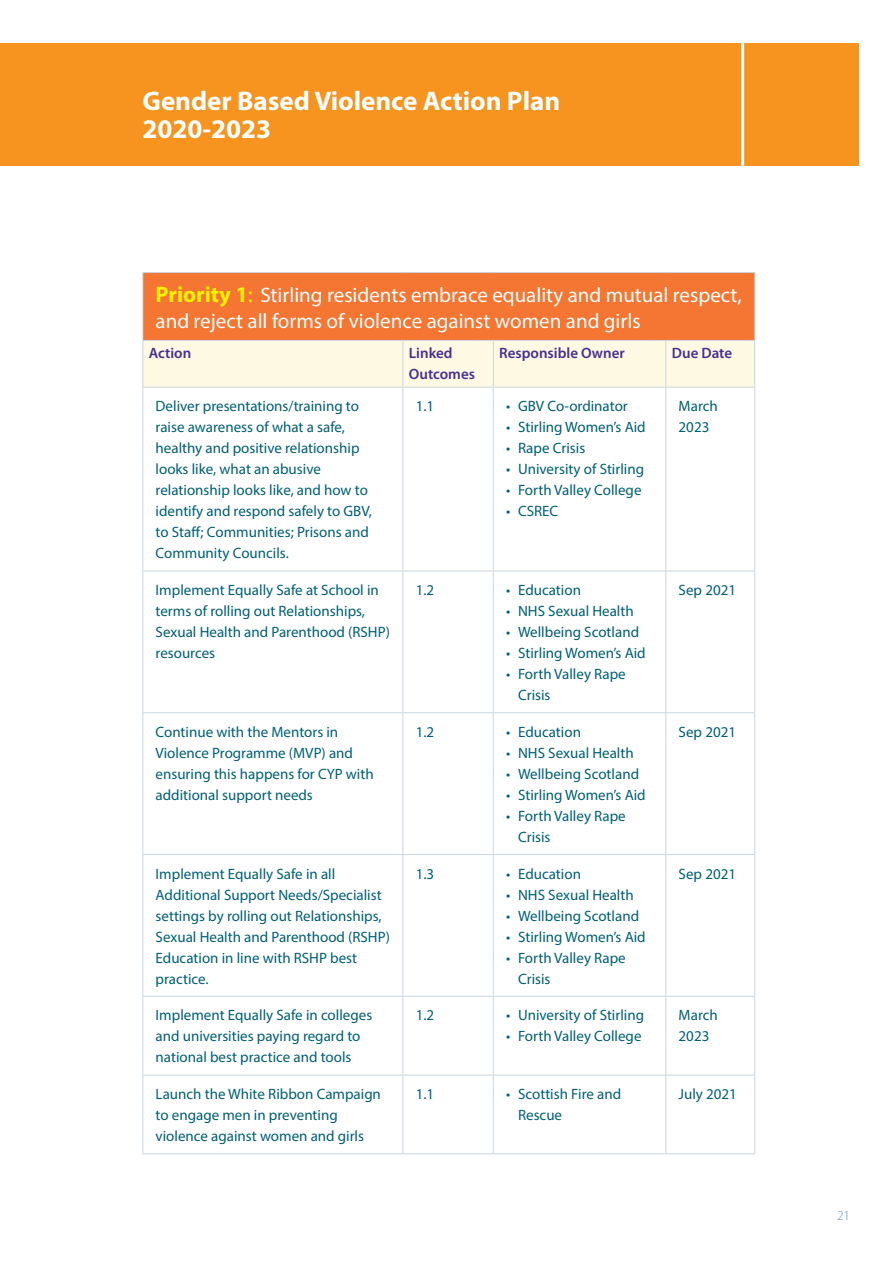
<style>
.page{position:relative;width:893px;height:1263px;background:#fff}
.page>*{position:absolute;margin:0;border:0;box-sizing:border-box;transform-origin:0 0}
.t1{font:700 27px/28.5px "Myriad Pro";color:#fff}
.t2{font:21px/25.5px "Myriad Pro";color:#fff}
.t3{font:15px/21px "Myriad Pro";color:#005f75}
.t4{font:600 15px/21px "Myriad Pro";color:#472f92}
.t5{font:300 13.5px "Myriad Pro";color:#6d92a7}
.s1{font-weight:700;font-size:22.5px;color:#fff200}
.s2{font-size:22.5px;color:#fff200}
</style>
<div class="page">
<div style="left:0;top:43px;width:859px;height:128px;background:#f7941f"></div>
<hr style="left:741px;top:10px;width:3px;height:178px;background:#fff">
<div style="left:0;top:166px;width:893px;height:32px;background:#fff"></div>
<div style="left:143px;top:273px;width:612px;height:67px;background:#f47632"></div>
<div style="left:143px;top:341px;width:611px;height:46px;background:#fef9e3"></div>
<hr style="left:142px;top:272px;width:261px;height:1px;background:#cad5de">
<hr style="left:142px;top:273px;width:1px;height:67px;background:#cad5de">
<hr style="left:403px;top:272px;width:90px;height:1px;background:#cad5de">
<hr style="left:493px;top:272px;width:173px;height:1px;background:#cad5de">
<hr style="left:666px;top:272px;width:89px;height:1px;background:#cad5de">
<hr style="left:754px;top:273px;width:1px;height:67px;background:#cad5de">
<hr style="left:142px;top:340px;width:261px;height:1px;background:#cad5de">
<hr style="left:142px;top:341px;width:1px;height:46px;background:#cad5de">
<hr style="left:403px;top:340px;width:90px;height:1px;background:#cad5de">
<hr style="left:402px;top:341px;width:1px;height:46px;background:#cad5de">
<hr style="left:493px;top:340px;width:173px;height:1px;background:#cad5de">
<hr style="left:493px;top:341px;width:1px;height:46px;background:#cad5de">
<hr style="left:666px;top:340px;width:89px;height:1px;background:#cad5de">
<hr style="left:665px;top:341px;width:1px;height:46px;background:#cad5de">
<hr style="left:754px;top:341px;width:1px;height:46px;background:#cad5de">
<hr style="left:142px;top:387px;width:261px;height:1px;background:#cad5de">
<hr style="left:142px;top:388px;width:1px;height:183px;background:#cad5de">
<hr style="left:403px;top:387px;width:90px;height:1px;background:#cad5de">
<hr style="left:402px;top:388px;width:1px;height:183px;background:#cad5de">
<hr style="left:493px;top:387px;width:173px;height:1px;background:#cad5de">
<hr style="left:493px;top:388px;width:1px;height:183px;background:#cad5de">
<hr style="left:666px;top:387px;width:89px;height:1px;background:#cad5de">
<hr style="left:665px;top:388px;width:1px;height:183px;background:#cad5de">
<hr style="left:754px;top:388px;width:1px;height:183px;background:#cad5de">
<hr style="left:142px;top:571px;width:261px;height:1px;background:#cad5de">
<hr style="left:142px;top:571px;width:1px;height:141px;background:#cad5de">
<hr style="left:403px;top:571px;width:90px;height:1px;background:#cad5de">
<hr style="left:402px;top:571px;width:1px;height:141px;background:#cad5de">
<hr style="left:493px;top:571px;width:173px;height:1px;background:#cad5de">
<hr style="left:493px;top:571px;width:1px;height:141px;background:#cad5de">
<hr style="left:666px;top:571px;width:89px;height:1px;background:#cad5de">
<hr style="left:665px;top:571px;width:1px;height:141px;background:#cad5de">
<hr style="left:754px;top:571px;width:1px;height:141px;background:#cad5de">
<hr style="left:142px;top:712px;width:261px;height:1px;background:#cad5de">
<hr style="left:142px;top:713px;width:1px;height:141px;background:#cad5de">
<hr style="left:403px;top:712px;width:90px;height:1px;background:#cad5de">
<hr style="left:402px;top:713px;width:1px;height:141px;background:#cad5de">
<hr style="left:493px;top:712px;width:173px;height:1px;background:#cad5de">
<hr style="left:493px;top:713px;width:1px;height:141px;background:#cad5de">
<hr style="left:666px;top:712px;width:89px;height:1px;background:#cad5de">
<hr style="left:665px;top:713px;width:1px;height:141px;background:#cad5de">
<hr style="left:754px;top:713px;width:1px;height:141px;background:#cad5de">
<hr style="left:142px;top:854px;width:261px;height:1px;background:#cad5de">
<hr style="left:142px;top:855px;width:1px;height:141px;background:#cad5de">
<hr style="left:403px;top:854px;width:90px;height:1px;background:#cad5de">
<hr style="left:402px;top:855px;width:1px;height:141px;background:#cad5de">
<hr style="left:493px;top:854px;width:173px;height:1px;background:#cad5de">
<hr style="left:493px;top:855px;width:1px;height:141px;background:#cad5de">
<hr style="left:666px;top:854px;width:89px;height:1px;background:#cad5de">
<hr style="left:665px;top:855px;width:1px;height:141px;background:#cad5de">
<hr style="left:754px;top:855px;width:1px;height:141px;background:#cad5de">
<hr style="left:142px;top:996px;width:261px;height:1px;background:#cad5de">
<hr style="left:142px;top:997px;width:1px;height:78px;background:#cad5de">
<hr style="left:403px;top:996px;width:90px;height:1px;background:#cad5de">
<hr style="left:402px;top:997px;width:1px;height:78px;background:#cad5de">
<hr style="left:493px;top:996px;width:173px;height:1px;background:#cad5de">
<hr style="left:493px;top:997px;width:1px;height:78px;background:#cad5de">
<hr style="left:666px;top:996px;width:89px;height:1px;background:#cad5de">
<hr style="left:665px;top:997px;width:1px;height:78px;background:#cad5de">
<hr style="left:754px;top:997px;width:1px;height:78px;background:#cad5de">
<hr style="left:142px;top:1075px;width:261px;height:1px;background:#cad5de">
<hr style="left:142px;top:1075px;width:1px;height:78px;background:#cad5de">
<hr style="left:403px;top:1075px;width:90px;height:1px;background:#cad5de">
<hr style="left:402px;top:1075px;width:1px;height:78px;background:#cad5de">
<hr style="left:493px;top:1075px;width:173px;height:1px;background:#cad5de">
<hr style="left:493px;top:1075px;width:1px;height:78px;background:#cad5de">
<hr style="left:666px;top:1075px;width:89px;height:1px;background:#cad5de">
<hr style="left:665px;top:1075px;width:1px;height:78px;background:#cad5de">
<hr style="left:754px;top:1075px;width:1px;height:78px;background:#cad5de">
<hr style="left:142px;top:1153px;width:261px;height:1px;background:#cad5de">
<hr style="left:403px;top:1153px;width:90px;height:1px;background:#cad5de">
<hr style="left:493px;top:1153px;width:173px;height:1px;background:#cad5de">
<hr style="left:666px;top:1153px;width:89px;height:1px;background:#cad5de">
<h1 class="t1" style="left:142px;top:85px;width:419px">Gender Based Violence Action Plan<br>2020‐2023</h1>
<h2 class="t2" style="left:156px;top:282px;width:588px"><span class="s1">Priority 1</span><span class="s2">:</span> Stirling residents embrace equality and mutual respect, and reject all forms of violence against women and girls</h2>
<p class="t4" style="left:149px;top:342px;width:44px">Action</p>
<p class="t4" style="left:409px;top:342px;width:68px">Linked<br>Outcomes</p>
<p class="t4" style="left:499px;top:342px;width:127px">Responsible Owner</p>
<p class="t4" style="left:672px;top:342px;width:62px">Due Date</p>
<p class="t3" style="left:156px;top:395px;width:218px">Deliver presentations/training to raise awareness of what a safe, healthy and positive relationship looks like, what an abusive relationship looks like, and how to identify and respond safely to GBV, to Staff; Communities; Prisons and<br>Community Councils.</p>
<p class="t3" style="left:416px;top:395px;width:20px">1.1</p>
<p class="t3" style="left:506px;top:395px;width:123px">• GBV Co-ordinator</p>
<p class="t3" style="left:679px;top:395px;width:41px">March<br>2023</p>
<p class="t3" style="left:506px;top:416px;width:141px">• Stirling Women’s Aid</p>
<p class="t3" style="left:506px;top:437px;width:81px">• Rape Crisis</p>
<p class="t3" style="left:506px;top:458px;width:140px">• University of Stirling</p>
<p class="t3" style="left:506px;top:479px;width:137px">• Forth Valley College</p>
<p class="t3" style="left:506px;top:500px;width:54px">• CSREC</p>
<p class="t3" style="left:156px;top:579px;width:236px">Implement Equally Safe at School in terms of rolling out Relationships,<br>Sexual Health and Parenthood (RSHP) resources</p>
<p class="t3" style="left:416px;top:579px;width:20px">1.2</p>
<p class="t3" style="left:506px;top:579px;width:76px">• Education</p>
<p class="t3" style="left:506px;top:600px;width:129px">• NHS Sexual Health</p>
<p class="t3" style="left:506px;top:621px;width:135px">• Wellbeing Scotland</p>
<p class="t3" style="left:506px;top:642px;width:141px">• Stirling Women’s Aid</p>
<p class="t3" style="left:518px;top:663px;width:109px;text-indent:-12px">• Forth Valley Rape<br>Crisis</p>
<p class="t3" style="left:156px;top:721px;width:220px">Continue with the Mentors in<br>Violence Programme (MVP) and ensuring this happens for CYP with additional support needs</p>
<p class="t3" style="left:416px;top:721px;width:20px">1.2</p>
<p class="t3" style="left:506px;top:721px;width:76px">• Education</p>
<p class="t3" style="left:506px;top:742px;width:129px">• NHS Sexual Health</p>
<p class="t3" style="left:506px;top:763px;width:135px">• Wellbeing Scotland</p>
<p class="t3" style="left:506px;top:784px;width:141px">• Stirling Women’s Aid</p>
<p class="t3" style="left:518px;top:805px;width:109px;text-indent:-12px">• Forth Valley Rape<br>Crisis</p>
<p class="t3" style="left:156px;top:863px;width:236px">Implement Equally Safe in all<br>Additional Support Needs/Specialist settings by rolling out Relationships,<br>Sexual Health and Parenthood (RSHP)<br>Education in line with RSHP best practice.</p>
<p class="t3" style="left:416px;top:863px;width:20px">1.3</p>
<p class="t3" style="left:506px;top:863px;width:76px">• Education</p>
<p class="t3" style="left:506px;top:884px;width:129px">• NHS Sexual Health</p>
<p class="t3" style="left:506px;top:905px;width:135px">• Wellbeing Scotland</p>
<p class="t3" style="left:506px;top:926px;width:141px">• Stirling Women’s Aid</p>
<p class="t3" style="left:518px;top:947px;width:109px;text-indent:-12px">• Forth Valley Rape<br>Crisis</p>
<p class="t3" style="left:156px;top:1004px;width:218px">Implement Equally Safe in colleges and universities paying regard to national best practice and tools</p>
<p class="t3" style="left:416px;top:1004px;width:20px">1.2</p>
<p class="t3" style="left:506px;top:1004px;width:140px">• University of Stirling</p>
<p class="t3" style="left:506px;top:1025px;width:137px">• Forth Valley College</p>
<p class="t3" style="left:679px;top:579px;width:59px">Sep 2021</p>
<p class="t3" style="left:679px;top:721px;width:59px">Sep 2021</p>
<p class="t3" style="left:679px;top:863px;width:59px">Sep 2021</p>
<p class="t3" style="left:679px;top:1004px;width:41px">March<br>2023</p>
<p class="t3" style="left:156px;top:1083px;width:227px">Launch the White Ribbon Campaign to engage men in preventing violence against women and girls</p>
<p class="t3" style="left:416px;top:1083px;width:20px">1.1</p>
<p class="t3" style="left:518px;top:1083px;width:105px;text-indent:-12px">• Scottish Fire and<br>Rescue</p>
<p class="t3" style="left:679px;top:1083px;width:60px">July 2021</p>
<p class="t5" style="left:837px;top:1208px;width:15px">21</p>
</div>
